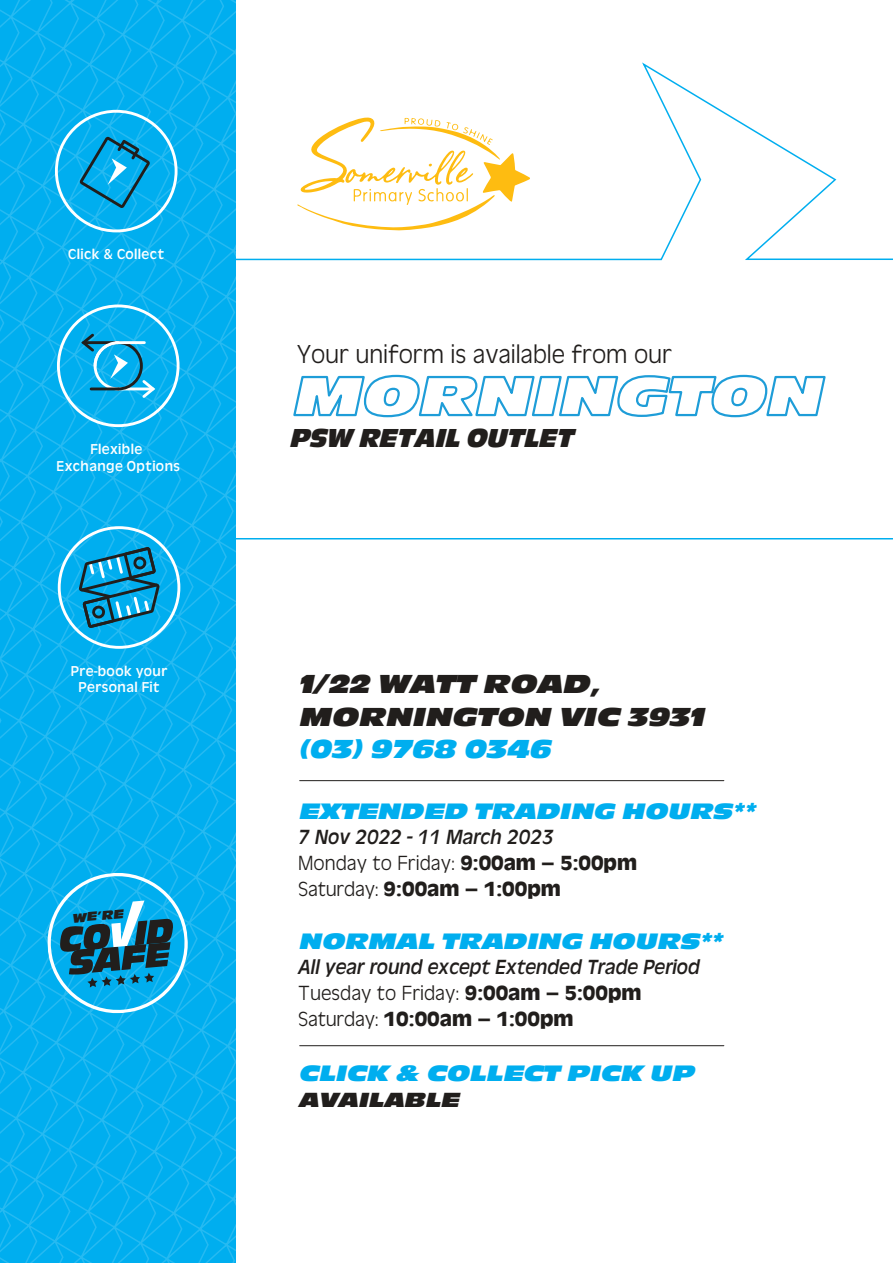
<style>
.page{position:relative;width:893px;height:1263px;background:#fff}
.page>*{position:absolute;margin:0;border:0;box-sizing:border-box;transform-origin:0 0}
.t1{font:italic 27.15px/32.5px "Antique Oli Nor D";color:#211e1c}
.t2{font:300 27px "Antique Oli";letter-spacing:-.005em;color:#211e1c}
.t3{font:italic 27px "Antique Oli Com";letter-spacing:-.005em;color:#211e1c}
.t4{font:italic 23.25px "Antique Oli Nor D";color:#00aeef}
.t5{font:italic 21.3px/25.5px "Antique Oli";color:#211e1c}
.t6{font:700 21.3px/25.5px "Antique Oli";color:#211e1c}
.t7{font:italic 21.3px "Antique Oli Nor D";color:#211e1c}
.t8{font:14.85px/16.8px "Antique Oli";letter-spacing:.025em;color:#fff;text-align:center}
.t9{font:italic 13.2px "Antique Oli Nor D";color:#211e1c;scale:.9 1}
.s1{color:#00aeef}
.s2{font-weight:400;font-style:italic}
.s3{font-weight:300}
.s4{font-weight:300;font-style:normal}
.s5{font-weight:700;font-style:normal}
</style>
<div class="page">
<hr style="left:3px;top:538px;width:890px;height:1px;background:#00aeef">
<svg style="left:235px;top:60px;width:658px;height:201px"></svg>
<svg style="left:0;top:0;width:235px;height:1263px;background:#0baeeb"></svg>
<svg style="left:293px;top:374px;width:533px;height:44px"></svg>
<hr style="left:300px;top:780px;width:424px;height:1px;background:#211e1c">
<hr style="left:300px;top:1045px;width:424px;height:1px;background:#211e1c">
<svg style="left:297px;top:117px;width:233px;height:114px"></svg>
<p class="t8" style="left:68px;top:246px;width:97px">Click &amp; Collect</p>
<p class="t8" style="left:56px;top:441px;width:125px">Flexible<br>Exchange Options</p>
<p class="t8" style="left:71px;top:662px;width:98px">Pre-book your<br>Personal Fit</p>
<p class="t9" style="left:71px;top:911px;width:58px;rotate:-5deg">WE’RE</p>
<p class="t2" style="left:297px;top:340px;width:377px">Your uniform is available from our</p>
<p class="t3" style="left:291px;top:423px;width:285px">PSW RETAIL OUTLET</p>
<p class="t1" style="left:298px;top:668px;width:407px">1/22 WATT ROAD,<br>MORNINGTON VIC 3931 <span class="s1">(03) 9768 0346</span></p>
<p class="t4" style="left:298px;top:798px;width:458px">EXTENDED TRADING HOURS**</p>
<p class="t6" style="left:298px;top:825px;width:340px"><span class="s2">7 Nov 2022 - 11 March 2023<br></span><span class="s3">Monday to Friday:</span> 9:00am – 5:00pm<br><span class="s3">Saturday:</span> 9:00am – 1:00pm</p>
<p class="t4" style="left:298px;top:928px;width:425px">NORMAL TRADING HOURS**</p>
<p class="t5" style="left:298px;top:955px;width:403px">All year round except Extended Trade Period<br><span class="s4">Tuesday to Friday:</span> <span class="s5">9:00am – 5:00pm<br></span><span class="s4">Saturday:</span> <span class="s5">10:00am – 1:00pm</span></p>
<p class="t4" style="left:298px;top:1060px;width:397px">CLICK &amp; COLLECT PICK UP</p>
<p class="t7" style="left:298px;top:1088px;width:162px">AVAILABLE</p>
</div>
